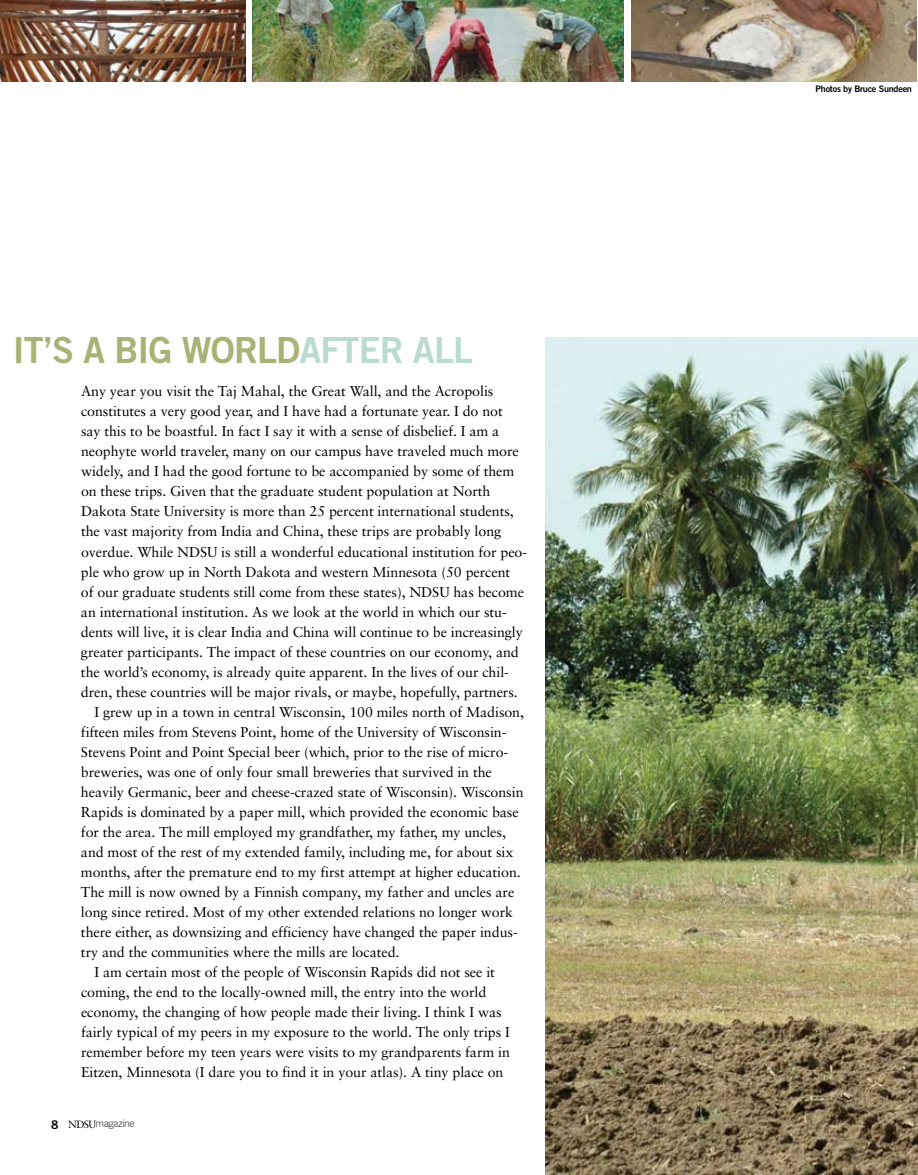
<style>
.page{position:relative;width:918px;height:1175px;background:#fff}
.page>*{position:absolute;margin:0;border:0;box-sizing:border-box;transform-origin:0 0}
.t1{font:36px "Trade Gothic Bold Two";color:#aab277}
.t2{font:36px "Trade Gothic Bold Two";color:#badbd1}
.t3{font:14.25px "Sabon";letter-spacing:-.005em;color:#000}
.t4{font:10.5px "Trade Gothic";letter-spacing:-.055em;color:#58595b}
.t5{font:9px "Trade Gothic Bold Two";letter-spacing:-.025em;color:#000}
.s1{font-family:"Sabon";color:#000}
</style>
<div class="page">
<img style="left:545px;top:337px;width:373px;height:837px">
<img style="left:631px;top:0;width:286px;height:81px">
<img style="left:253px;top:0;width:370px;height:81px">
<img style="left:0;top:0;width:245px;height:81px">
<h1 class="t1" style="left:13px;top:328px;width:194px">It’s abig world</h1>
<h1 class="t2" style="left:299px;top:328px;width:22px">after</h1>
<h1 class="t2" style="left:413px;top:328px;width:21px">all</h1>
<p class="t3" style="left:81px;top:383px;width:414px">Any year you visit the Taj Mahal, the Great Wall, and the Acropolis</p>
<p class="t3" style="left:81px;top:403px;width:423px">constitutes a very good year, and I have had a fortunate year. I do not</p>
<p class="t3" style="left:81px;top:423px;width:420px">say this to be boastful. In fact I say it with a sense of disbelief. I am a</p>
<p class="t3" style="left:81px;top:443px;width:439px">neophyte world traveler, many on our campus have traveled much more</p>
<p class="t3" style="left:81px;top:463px;width:435px">widely, and I had the good fortune to be accompanied by some of them</p>
<p class="t3" style="left:81px;top:483px;width:411px">on these trips. Given that the graduate student population at North</p>
<p class="t3" style="left:81px;top:503px;width:434px">Dakota State University is more than 25 percent international students,</p>
<p class="t3" style="left:81px;top:523px;width:422px">the vast majority from India and China, these trips are probably long</p>
<p class="t3" style="left:81px;top:543px;width:448px">overdue. While NDSU is still a wonderful educational institution for peo-</p>
<p class="t3" style="left:81px;top:563px;width:431px">ple who grow up in North Dakota and western Minnesota (50 percent</p>
<p class="t3" style="left:81px;top:583px;width:445px">of our graduate students still come from these states), NDSU has become</p>
<p class="t3" style="left:81px;top:603px;width:427px">an international institution. As we look at the world in which our stu-</p>
<p class="t3" style="left:81px;top:623px;width:443px">dents will live, it is clear India and China will continue to be increasingly</p>
<p class="t3" style="left:81px;top:643px;width:439px">greater participants. The impact of these countries on our economy, and</p>
<p class="t3" style="left:81px;top:663px;width:430px">the world’s economy, is already quite apparent. In the lives of our chil-</p>
<p class="t3" style="left:81px;top:683px;width:438px">dren, these countries will be major rivals, or maybe, hopefully, partners.</p>
<p class="t3" style="left:94px;top:703px;width:431px">I grew up in a town in central Wisconsin, 100 miles north of Madison,</p>
<p class="t3" style="left:81px;top:723px;width:427px">fifteen miles from Stevens Point, home of the University of Wisconsin-</p>
<p class="t3" style="left:81px;top:743px;width:429px">Stevens Point and Point Special beer (which, prior to the rise of micro-</p>
<p class="t3" style="left:81px;top:763px;width:412px">breweries, was one of only four small breweries that survived in the</p>
<p class="t3" style="left:81px;top:783px;width:444px">heavily Germanic, beer and cheese-crazed state of Wisconsin). Wisconsin</p>
<p class="t3" style="left:81px;top:803px;width:439px">Rapids is dominated by a paper mill, which provided the economic base</p>
<p class="t3" style="left:81px;top:823px;width:426px">for the area. The mill employed my grandfather, my father, my uncles,</p>
<p class="t3" style="left:81px;top:843px;width:434px">and most of the rest of my extended family, including me, for about six</p>
<p class="t3" style="left:81px;top:863px;width:441px">months, after the premature end to my first attempt at higher education.</p>
<p class="t3" style="left:81px;top:883px;width:435px">The mill is now owned by a Finnish company, my father and uncles are</p>
<p class="t3" style="left:81px;top:903px;width:434px">long since retired. Most of my other extended relations no longer work</p>
<p class="t3" style="left:81px;top:923px;width:438px">there either, as downsizing and efficiency have changed the paper indus-</p>
<p class="t3" style="left:81px;top:943px;width:320px">try and the communities where the mills are located.</p>
<p class="t3" style="left:95px;top:963px;width:402px">I am certain most of the people of Wisconsin Rapids did not see it</p>
<p class="t3" style="left:81px;top:983px;width:407px">coming, the end to the locally-owned mill, the entry into the world</p>
<p class="t3" style="left:81px;top:1003px;width:422px">economy, the changing of how people made their living. I think I was</p>
<p class="t3" style="left:81px;top:1023px;width:430px">fairly typical of my peers in my exposure to the world. The only trips I</p>
<p class="t3" style="left:81px;top:1043px;width:430px">remember before my teen years were visits to my grandparents farm in</p>
<p class="t3" style="left:81px;top:1063px;width:424px">Eitzen, Minnesota (I dare you to find it in your atlas). A tiny place on</p>
<p class="t4" style="left:68px;top:1117px;width:68px"><span class="s1">NDSU</span>magazine</p>
<p class="t5" style="left:816px;top:84px;width:98px">Photos by Bruce Sundeen</p>
</div>
